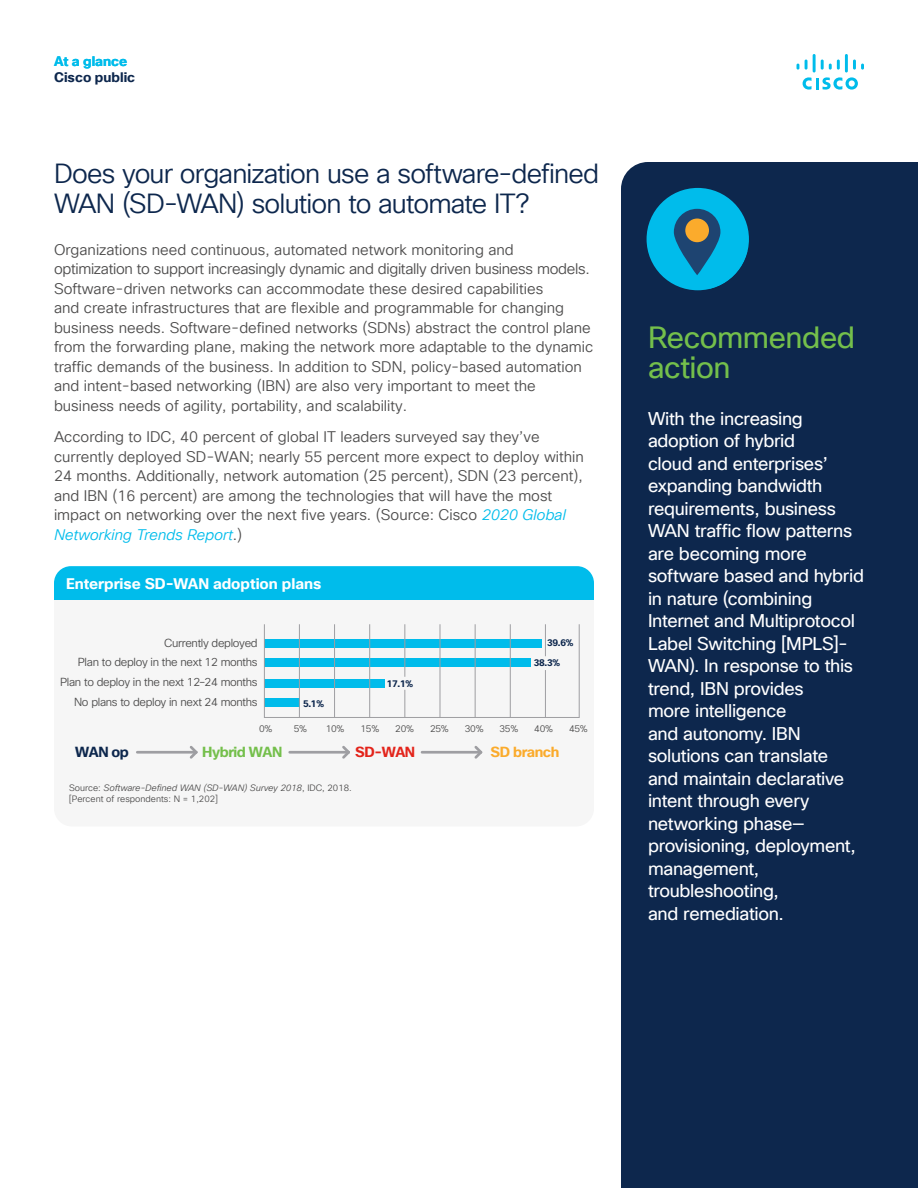
<style>
.page{position:relative;width:918px;height:1188px;background:#fff}
.page>*{position:absolute;margin:0;border:0;box-sizing:border-box;transform-origin:0 0}
.t1{font:30px/30px "Cisco Sans TT";letter-spacing:-.015em;color:#74bf4b}
.t2{font:27px/30px "Cisco Sans TT Light";letter-spacing:-.03em;color:#0d274d}
.t3{font:18px/22.5px "Cisco Sans TT";letter-spacing:-.02em;color:#fff}
.t4{font:15px/19.5px "Cisco Sans TT Light";color:#4d4c4c}
.t5{font:700 15px "Cisco Sans TT";color:#fff}
.t6{font:700 14.25px "Cisco Sans";letter-spacing:-.03em;color:#74bf4b}
.t7{font:700 14.25px "Cisco Sans";letter-spacing:-.03em;color:#fbab2c}
.t8{font:700 14.25px "Cisco Sans";color:#e3241b}
.t9{font:700 14.25px "Cisco Sans";color:#0d274d}
.t10{font:700 13.5px "Cisco Sans TT";color:#0d274d}
.t11{font:700 13.5px "Cisco Sans TT";color:#00bceb}
.t12{font:300 11.4px/20px "Cisco Sans";letter-spacing:-.03em;color:#4d4c4c;text-align:right}
.t13{font:300 9.45px "Cisco Sans";letter-spacing:-.03em;color:#4d4c4c}
.t14{font:700 9.45px "Cisco Sans";color:#0d274d}
.t15{font:9px/11.2px "Cisco Sans TT Light";color:#4d4c4c}
.s1{font-style:italic;color:#00bceb}
.s2{font-style:italic}
</style>
<div class="page">
<svg style="left:803px;top:77px;width:55px;height:13px"></svg>
<svg style="left:797px;top:64px;width:2px;height:6px"></svg>
<svg style="left:805px;top:60px;width:3px;height:10px"></svg>
<hr style="left:813px;top:54px;width:3px;height:19px;background:#00bceb">
<svg style="left:821px;top:60px;width:19px;height:10px"></svg>
<hr style="left:845px;top:54px;width:3px;height:19px;background:#00bceb">
<svg style="left:853px;top:60px;width:11px;height:10px"></svg>
<div style="left:135px;top:624px;width:411px;height:130px;background:#f6f6f6"></div>
<div style="left:621px;top:162px;width:297px;height:1026px;background:#0d274d"></div>
<div style="left:647px;top:188px;width:102px;height:102px;background:#00bceb;border-radius:50%"></div>
<svg style="left:710px;top:215px;width:37px;height:74px"></svg>
<svg style="left:674px;top:209px;width:46px;height:66px;fill:#1e4471"></svg>
<div style="left:685px;top:219px;width:24px;height:23px;background:#fbab2c;border-radius:50%"></div>
<div style="left:264px;top:639px;width:278px;height:8px;background:#00bceb"></div>
<div style="left:264px;top:659px;width:267px;height:8px;background:#00bceb"></div>
<div style="left:264px;top:679px;width:121px;height:8px;background:#00bceb"></div>
<div style="left:264px;top:699px;width:36px;height:8px;background:#00bceb"></div>
<div style="left:264px;top:624px;width:316px;height:94px;border:1px solid #9e9ea2"></div>
<hr style="left:299px;top:624px;width:1px;height:93px;background:#9e9ea2">
<hr style="left:334px;top:624px;width:1px;height:93px;background:#9e9ea2">
<hr style="left:369px;top:624px;width:1px;height:93px;background:#9e9ea2">
<hr style="left:405px;top:624px;width:1px;height:53px;background:#9e9ea2">
<hr style="left:440px;top:624px;width:1px;height:93px;background:#9e9ea2">
<hr style="left:475px;top:624px;width:1px;height:93px;background:#9e9ea2">
<hr style="left:510px;top:624px;width:1px;height:93px;background:#9e9ea2">
<hr style="left:545px;top:624px;width:1px;height:32px;background:#9e9ea2">
<svg style="left:405px;top:690px;width:1px;height:27px"></svg>
<hr style="left:545px;top:670px;width:1px;height:47px;background:#9e9ea2">
<svg style="left:187px;top:743px;width:13px;height:16px"></svg>
<hr style="left:137px;top:751px;width:59px;height:3px;background:#9e9ea2">
<svg style="left:340px;top:743px;width:12px;height:16px"></svg>
<hr style="left:290px;top:751px;width:59px;height:3px;background:#9e9ea2">
<svg style="left:472px;top:743px;width:13px;height:16px"></svg>
<hr style="left:422px;top:751px;width:59px;height:3px;background:#9e9ea2">
<div style="left:54px;top:566px;width:540px;height:34px;background:#00bceb"></div>
<p class="t11" style="left:54px;top:52px;width:75px">At a glance</p>
<p class="t10" style="left:54px;top:69px;width:83px">Cisco public</p>
<h2 class="t2" style="left:54px;top:160px;width:547px">Does your organization use a software-defined<br>WAN (SD-WAN) solution to automate IT?</h2>
<p class="t4" style="left:54px;top:240px;width:541px">Organizations need continuous, automated network monitoring and optimization to support increasingly dynamic and digitally driven business models.<br>Software-driven networks can accommodate these desired capabilities<br>and create infrastructures that are flexible and programmable for changing business needs. Software-defined networks (SDNs) abstract the control plane from the forwarding plane, making the network more adaptable to the dynamic traffic demands of the business. In addition to SDN, policy-based automation and intent-based networking (IBN) are also very important to meet the business needs of agility, portability, and scalability.</p>
<p class="t4" style="left:54px;top:428px;width:531px">According to IDC, 40 percent of global IT leaders surveyed say they’ve currently deployed SD-WAN; nearly 55 percent more expect to deploy within 24 months. Additionally, network automation (25 percent), SDN (23 percent), and IBN (16 percent) are among the technologies that will have the most impact on networking over the next five years. (Source: Cisco <span class="s1">2020 Global Networking Trends Report</span>.)</p>
<p class="t5" style="left:66px;top:574px;width:257px">Enterprise SD-WAN adoption plans</p>
<p class="t12" style="left:60px;top:633px;width:199px">Currently deployed<br>Plan to deploy in the next 12 months<br>Plan to deploy in the next 12–24 months<br>No plans to deploy in next 24 months</p>
<p class="t14" style="left:303px;top:697px;width:22px">5.1%</p>
<p class="t14" style="left:387px;top:677px;width:28px">17.1%</p>
<p class="t14" style="left:547px;top:637px;width:28px">39.6%</p>
<p class="t14" style="left:534px;top:657px;width:28px">38.3%</p>
<p class="t13" style="left:259px;top:722px;width:15px">0%</p>
<p class="t13" style="left:294px;top:722px;width:15px">5%</p>
<p class="t13" style="left:326px;top:722px;width:20px">10%</p>
<p class="t13" style="left:361px;top:722px;width:20px">15%</p>
<p class="t13" style="left:395px;top:722px;width:20px">20%</p>
<p class="t13" style="left:430px;top:722px;width:20px">25%</p>
<p class="t13" style="left:465px;top:722px;width:20px">30%</p>
<p class="t13" style="left:500px;top:722px;width:20px">35%</p>
<p class="t13" style="left:534px;top:722px;width:20px">40%</p>
<p class="t13" style="left:569px;top:722px;width:20px">45%</p>
<p class="t9" style="left:75px;top:742px;width:55px">WAN op</p>
<p class="t6" style="left:202px;top:742px;width:82px">Hybrid WAN</p>
<p class="t8" style="left:355px;top:742px;width:61px">SD-WAN</p>
<p class="t7" style="left:491px;top:742px;width:70px">SD branch</p>
<p class="t15" style="left:69px;top:782px;width:284px">Source: <span class="s2">Software-Defined WAN (SD-WAN) Survey 2018</span>, IDC, 2018. [Percent of respondents: N = 1,202]</p>
<h1 class="t1" style="left:648px;top:323px;width:209px">Recommended action</h1>
<p class="t3" style="left:648px;top:408px;width:218px">With the increasing adoption of hybrid<br>cloud and enterprises’ expanding bandwidth requirements, business<br>WAN traffic flow patterns are becoming more software based and hybrid in nature (combining<br>Internet and Multiprotocol<br>Label Switching [MPLS]-<br>WAN). In response to this trend, IBN provides<br>more intelligence<br>and autonomy. IBN solutions can translate<br>and maintain declarative intent through every networking phase— provisioning, deployment, management, troubleshooting,<br>and remediation.</p>
</div>
